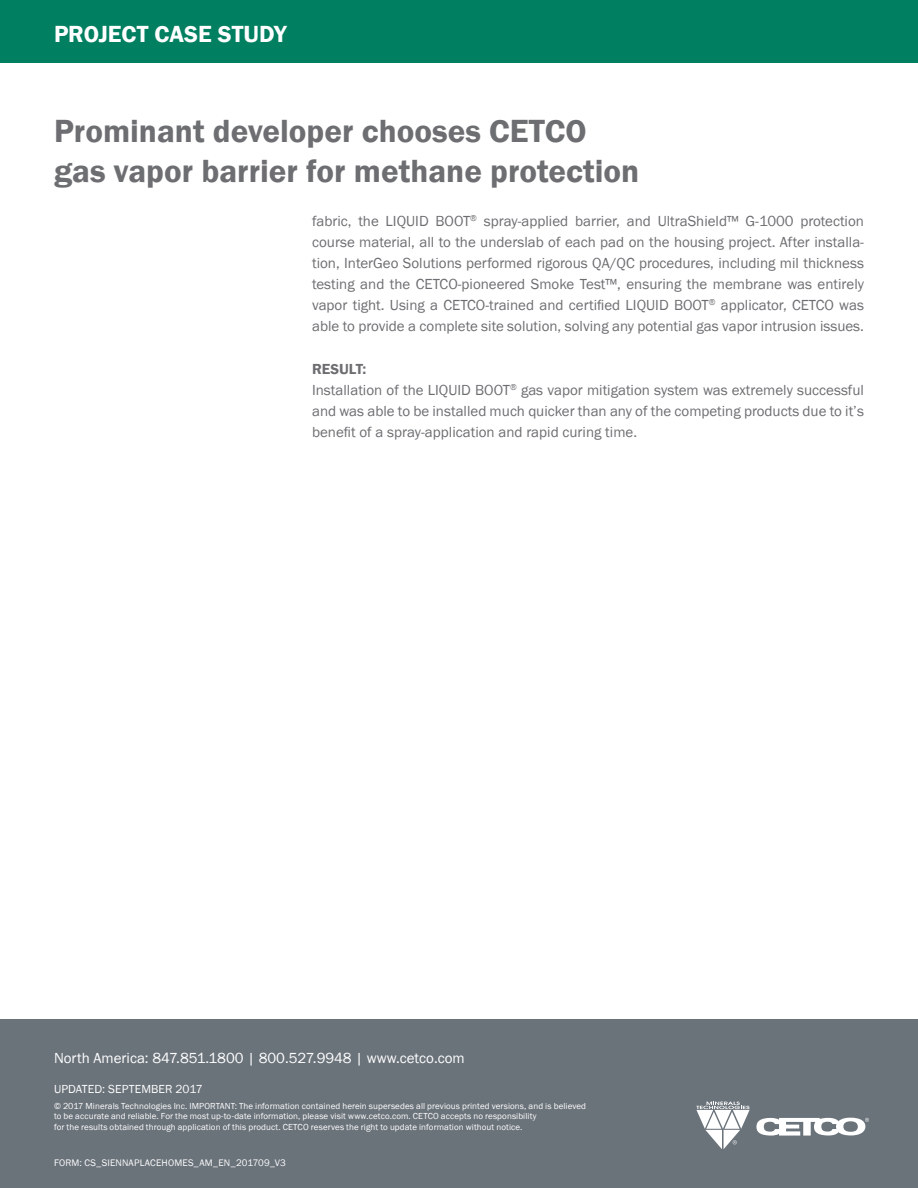
<style>
.page{position:relative;width:918px;height:1188px;background:#fff}
.page>*{position:absolute;margin:0;border:0;box-sizing:border-box;transform-origin:0 0}
.t1{font:600 33px/39.6px "Franklin Gothic";color:#6d6e71}
.t2{font:600 24px "Franklin Gothic";letter-spacing:-.005em;color:#fff}
.t3{font:15px/21px "Franklin Gothic";color:#6d6e71;text-align:justify}
.t4{font:15px "Franklin Gothic";color:#fff}
.t5{font:12px "Franklin Gothic";letter-spacing:.005em;color:#fff}
.t6{font:9.75px "Franklin Gothic";letter-spacing:.015em;color:#fff}
.t7{font:9px/10.5px "Franklin Gothic";letter-spacing:.01em;color:#fff}
.s1{font-weight:600}
</style>
<div class="page">
<div style="left:0;top:0;width:918px;height:63px;background:#008061"></div>
<div style="left:0;top:1019px;width:918px;height:169px;background:#6a727a"></div>
<svg style="left:756px;top:1118px;width:113px;height:18px"></svg>
<svg style="left:696px;top:1102px;width:54px;height:47px"></svg>
<h2 class="t2" style="left:54px;top:19px;width:234px">PROJECT CASE STUDY</h2>
<h1 class="t1" style="left:54px;top:112px;width:587px">Prominant developer chooses CETCO gas vapor barrier for methane protection</h1>
<p class="t3" style="left:312px;top:211px;width:553px">fabric, the LIQUID BOOT<sup>®</sup> spray-applied barrier, and UltraShield™ G-1000 protection course material, all to the underslab of each pad on the housing project. After installa&shy;tion, InterGeo Solutions performed rigorous QA/QC procedures, including mil thickness testing and the CETCO-pioneered Smoke Test™, ensuring the membrane was entirely vapor tight. Using a CETCO-trained and certified LIQUID BOOT<sup>®</sup> applicator, CETCO was able to provide a complete site solution, solving any potential gas vapor intrusion issues.</p>
<p class="t3" style="left:312px;top:358px;width:553px;text-align:left"><span class="s1">RESULT:<br></span>Installation of the LIQUID BOOT<sup>®</sup> gas vapor mitigation system was extremely successful and was able to be installed much quicker than any of the competing products due to it’s benefit of a spray-application and rapid curing time.</p>
<p class="t4" style="left:54px;top:1049px;width:412px">North America: 847.851.1800 | 800.527.9948 | www.cetco.com</p>
<p class="t7" style="left:54px;top:1101px;width:534px">© 2017 Minerals Technologies Inc. IMPORTANT: The information contained herein supersedes all previous printed versions, and is believed to be accurate and reliable. For the most up-to-date information, please visit www.cetco.com. CETCO accepts no responsibility<br>for the results obtained through application of this product. CETCO reserves the right to update information without notice.</p>
<p class="t5" style="left:54px;top:1081px;width:150px">UPDATED: SEPTEMBER 2017</p>
<p class="t6" style="left:54px;top:1157px;width:233px">FORM: CS_SIENNAPLACEHOMES_AM_EN_201709_V3</p>
</div>
